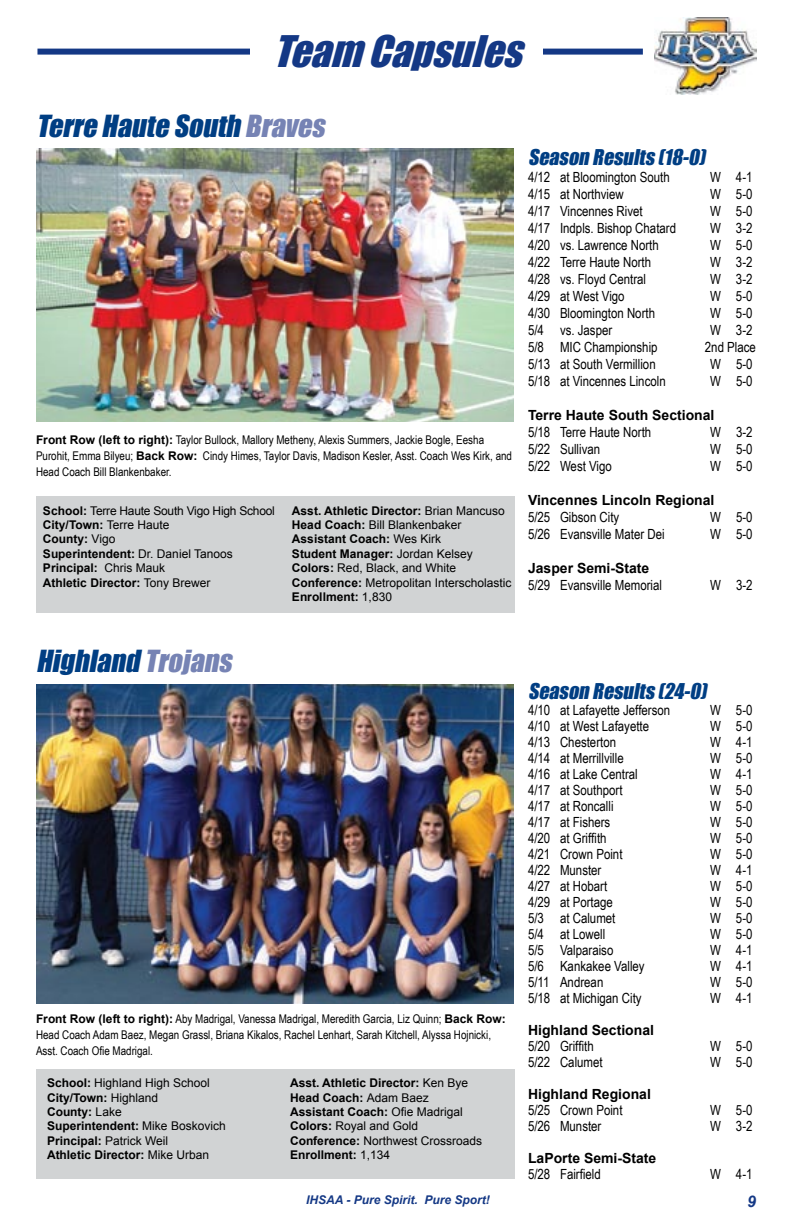
<style>
.page{position:relative;width:792px;height:1224px;background:#fff}
.page>*{position:absolute;margin:0;border:0;box-sizing:border-box;transform-origin:0 0}
.t1{font:italic 40px "Impact";color:#143885}
.t2{font:italic 28px "Impact";color:#003e83}
.t3{font:italic 20px "Impact";color:#003e83}
.t4{font:italic 700 16px "Arial";color:#143885}
.t5{font:14px "Arial Narrow";color:#000}
.t6{font:700 14px "Arial";color:#000}
.t7{font:12px/16px "Arial Narrow";color:#000}
.t8{font:700 12px/14.4px "Arial";color:#000}
.t9{font:12px/14.4px "Arial";color:#000}
.t10{font:12px/14.4px "Arial";letter-spacing:-.02em;color:#000}
.t11{font:italic 700 12px "Arial";color:#143885}
.s1{color:#7683b4}
.s2{font-family:"Arial";font-weight:700}
.s3{font-weight:700}
.s4{font-weight:400}
</style>
<div class="page">
<img style="left:654px;top:17px;width:103px;height:77px">
<div style="left:37px;top:49px;width:606px;height:6px;background:#143885"></div>
<div style="left:251px;top:35px;width:292px;height:41px;background:#fff"></div>
<div style="left:36px;top:497px;width:479px;height:116px;background:#d1d3d4"></div>
<div style="left:36px;top:1069px;width:479px;height:110px;background:#d1d3d4"></div>
<img style="left:36px;top:148px;width:478px;height:274px">
<img style="left:36px;top:684px;width:478px;height:320px">
<h1 class="t1" style="left:273px;top:20px;width:266px">Team Capsules</h1>
<h2 class="t2" style="left:36px;top:104px;width:297px">Terre Haute South <span class="s1">Braves</span></h2>
<p class="t7" style="left:36px;top:431px;width:478px"><span class="s2">Front Row (left to right):</span> Taylor Bullock, Mallory Metheny, Alexis Summers, Jackie Bogle, Eesha<br>Purohit, Emma Bilyeu; <span class="s2">Back Row:</span> Cindy Himes, Taylor Davis, Madison Kesler, Asst. Coach Wes Kirk, and<br>Head Coach Bill Blankenbaker.</p>
<p class="t10" style="left:43px;top:503px;width:233px"><span class="s3">School:</span> Terre Haute South Vigo High School<br><span class="s3">City/Town:</span> Terre Haute<br><span class="s3">County:</span> Vigo<br><span class="s3">Superintendent:</span> Dr. Daniel Tanoos<br><span class="s3">Principal:</span> Chris Mauk<br><span class="s3">Athletic Director:</span> Tony Brewer</p>
<p class="t9" style="left:292px;top:503px;width:221px"><span class="s3">Asst. Athletic Director:</span> Brian Mancuso<br><span class="s3">Head Coach:</span> Bill Blankenbaker<br><span class="s3">Assistant Coach:</span> Wes Kirk<br><span class="s3">Student Manager:</span> Jordan Kelsey<br><span class="s3">Colors:</span> Red, Black, and White<br><span class="s3">Conference:</span> Metropolitan Interscholastic<br><span class="s3">Enrollment:</span> 1,830</p>
<h3 class="t3" style="left:528px;top:141px;width:184px">Season Results(18-0)</h3>
<p class="t5" style="left:528px;top:167px;width:143px">4/12 at Bloomington South</p>
<p class="t5" style="left:710px;top:167px;width:44px">W 4-1</p>
<p class="t5" style="left:528px;top:184px;width:97px">4/15 at Northview</p>
<p class="t5" style="left:710px;top:184px;width:44px">W 5-0</p>
<p class="t5" style="left:528px;top:201px;width:116px">4/17 Vincennes Rivet</p>
<p class="t5" style="left:710px;top:201px;width:44px">W 5-0</p>
<p class="t5" style="left:528px;top:218px;width:150px">4/17 Indpls. Bishop Chatard</p>
<p class="t5" style="left:710px;top:218px;width:44px">W 3-2</p>
<p class="t5" style="left:528px;top:235px;width:132px">4/20 vs. Lawrence North</p>
<p class="t5" style="left:710px;top:235px;width:44px">W 5-0</p>
<p class="t5" style="left:528px;top:252px;width:125px">4/22 Terre Haute North</p>
<p class="t5" style="left:710px;top:252px;width:44px">W 3-2</p>
<p class="t5" style="left:528px;top:269px;width:120px">4/28 vs. Floyd Central</p>
<p class="t5" style="left:710px;top:269px;width:44px">W 3-2</p>
<p class="t5" style="left:528px;top:286px;width:98px">4/29 at West Vigo</p>
<p class="t5" style="left:710px;top:286px;width:44px">W 5-0</p>
<p class="t5" style="left:528px;top:302px;width:129px">4/30 Bloomington North</p>
<p class="t5" style="left:710px;top:302px;width:44px">W 5-0</p>
<p class="t5" style="left:528px;top:319px;width:86px">5/4 vs. Jasper</p>
<p class="t5" style="left:710px;top:319px;width:44px">W 3-2</p>
<p class="t5" style="left:528px;top:336px;width:131px">5/8 MIC Championship</p>
<p class="t5" style="left:705px;top:336px;width:53px">2nd Place</p>
<p class="t5" style="left:528px;top:353px;width:129px">5/13 at South Vermillion</p>
<p class="t5" style="left:710px;top:353px;width:44px">W 5-0</p>
<p class="t5" style="left:528px;top:370px;width:139px">5/18 at Vincennes Lincoln</p>
<p class="t5" style="left:710px;top:370px;width:44px">W 5-0</p>
<p class="t6" style="left:528px;top:406px;width:188px">Terre Haute South Sectional</p>
<p class="t5" style="left:528px;top:421px;width:125px">5/18 Terre Haute North</p>
<p class="t5" style="left:710px;top:421px;width:44px">W 3-2</p>
<p class="t5" style="left:528px;top:438px;width:74px">5/22 Sullivan</p>
<p class="t5" style="left:710px;top:438px;width:44px">W 5-0</p>
<p class="t5" style="left:528px;top:455px;width:85px">5/22 West Vigo</p>
<p class="t5" style="left:710px;top:455px;width:44px">W 5-0</p>
<p class="t6" style="left:528px;top:491px;width:188px">Vincennes Lincoln Regional</p>
<p class="t5" style="left:528px;top:506px;width:93px">5/25 Gibson City</p>
<p class="t5" style="left:710px;top:506px;width:44px">W 5-0</p>
<p class="t5" style="left:528px;top:523px;width:138px">5/26 Evansville Mater Dei</p>
<p class="t5" style="left:710px;top:523px;width:44px">W 5-0</p>
<p class="t6" style="left:528px;top:559px;width:123px">Jasper Semi-State</p>
<p class="t5" style="left:528px;top:574px;width:136px">5/29 Evansville Memorial</p>
<p class="t5" style="left:710px;top:574px;width:44px">W 3-2</p>
<h2 class="t2" style="left:36px;top:639px;width:204px">Highland <span class="s1">Trojans</span></h2>
<p class="t7" style="left:36px;top:1011px;width:471px"><span class="s2">Front Row (left to right):</span> Aby Madrigal, Vanessa Madrigal, Meredith Garcia, Liz Quinn; <span class="s2">Back Row:<br></span>Head Coach Adam Baez, Megan Grassl, Briana Kikalos, Rachel Lenhart, Sarah Kitchell, Alyssa Hojnicki,<br>Asst. Coach Ofie Madrigal.</p>
<p class="t8" style="left:47px;top:1076px;width:180px">School: <span class="s4">Highland High School<br></span>City/Town: <span class="s4">Highland<br></span>County: <span class="s4">Lake<br></span>Superintendent: <span class="s4">Mike Boskovich<br></span>Principal: <span class="s4">Patrick Weil<br></span>Athletic Director: <span class="s4">Mike Urban</span></p>
<p class="t8" style="left:290px;top:1076px;width:194px">Asst. Athletic Director: <span class="s4">Ken Bye<br></span>Head Coach: <span class="s4">Adam Baez<br></span>Assistant Coach: <span class="s4">Ofie Madrigal<br></span>Colors: <span class="s4">Royal and Gold<br></span>Conference: <span class="s4">Northwest Crossroads<br></span>Enrollment: <span class="s4">1,134</span></p>
<h3 class="t3" style="left:528px;top:676px;width:185px">Season Results(24-0)</h3>
<p class="t5" style="left:528px;top:700px;width:144px">4/10 at Lafayette Jefferson</p>
<p class="t5" style="left:710px;top:700px;width:44px">W 5-0</p>
<p class="t5" style="left:528px;top:716px;width:123px">4/10 at West Lafayette</p>
<p class="t5" style="left:710px;top:716px;width:44px">W 5-0</p>
<p class="t5" style="left:528px;top:732px;width:90px">4/13 Chesterton</p>
<p class="t5" style="left:710px;top:732px;width:44px">W 4-1</p>
<p class="t5" style="left:528px;top:748px;width:97px">4/14 at Merrillville</p>
<p class="t5" style="left:710px;top:748px;width:44px">W 5-0</p>
<p class="t5" style="left:528px;top:764px;width:111px">4/16 at Lake Central</p>
<p class="t5" style="left:710px;top:764px;width:44px">W 4-1</p>
<p class="t5" style="left:528px;top:780px;width:96px">4/17 at Southport</p>
<p class="t5" style="left:710px;top:780px;width:44px">W 5-0</p>
<p class="t5" style="left:528px;top:796px;width:87px">4/17 at Roncalli</p>
<p class="t5" style="left:710px;top:796px;width:44px">W 5-0</p>
<p class="t5" style="left:528px;top:812px;width:84px">4/17 at Fishers</p>
<p class="t5" style="left:710px;top:812px;width:44px">W 5-0</p>
<p class="t5" style="left:528px;top:828px;width:80px">4/20 at Griffith</p>
<p class="t5" style="left:710px;top:828px;width:44px">W 5-0</p>
<p class="t5" style="left:528px;top:844px;width:96px">4/21 Crown Point</p>
<p class="t5" style="left:710px;top:844px;width:44px">W 5-0</p>
<p class="t5" style="left:528px;top:860px;width:75px">4/22 Munster</p>
<p class="t5" style="left:710px;top:860px;width:44px">W 4-1</p>
<p class="t5" style="left:528px;top:876px;width:81px">4/27 at Hobart</p>
<p class="t5" style="left:710px;top:876px;width:44px">W 5-0</p>
<p class="t5" style="left:528px;top:892px;width:86px">4/29 at Portage</p>
<p class="t5" style="left:710px;top:892px;width:44px">W 5-0</p>
<p class="t5" style="left:528px;top:908px;width:89px">5/3 at Calumet</p>
<p class="t5" style="left:710px;top:908px;width:44px">W 5-0</p>
<p class="t5" style="left:528px;top:924px;width:79px">5/4 at Lowell</p>
<p class="t5" style="left:710px;top:924px;width:44px">W 5-0</p>
<p class="t5" style="left:528px;top:940px;width:87px">5/5 Valparaiso</p>
<p class="t5" style="left:710px;top:940px;width:44px">W 4-1</p>
<p class="t5" style="left:528px;top:956px;width:118px">5/6 Kankakee Valley</p>
<p class="t5" style="left:710px;top:956px;width:44px">W 4-1</p>
<p class="t5" style="left:528px;top:972px;width:77px">5/11 Andrean</p>
<p class="t5" style="left:710px;top:972px;width:44px">W 5-0</p>
<p class="t5" style="left:528px;top:988px;width:115px">5/18 at Michigan City</p>
<p class="t5" style="left:710px;top:988px;width:44px">W 4-1</p>
<p class="t6" style="left:528px;top:1021px;width:128px">Highland Sectional</p>
<p class="t5" style="left:528px;top:1036px;width:67px">5/20 Griffith</p>
<p class="t5" style="left:710px;top:1036px;width:44px">W 5-0</p>
<p class="t5" style="left:528px;top:1052px;width:76px">5/22 Calumet</p>
<p class="t5" style="left:710px;top:1052px;width:44px">W 5-0</p>
<p class="t6" style="left:528px;top:1085px;width:124px">Highland Regional</p>
<p class="t5" style="left:528px;top:1100px;width:96px">5/25 Crown Point</p>
<p class="t5" style="left:710px;top:1100px;width:44px">W 5-0</p>
<p class="t5" style="left:528px;top:1116px;width:75px">5/26 Munster</p>
<p class="t5" style="left:710px;top:1116px;width:44px">W 3-2</p>
<p class="t6" style="left:528px;top:1149px;width:130px">LaPorte Semi-State</p>
<p class="t5" style="left:528px;top:1164px;width:74px">5/28 Fairfield</p>
<p class="t5" style="left:710px;top:1164px;width:44px">W 4-1</p>
<p class="t11" style="left:306px;top:1192px;width:185px">IHSAA - Pure Spirit. Pure Sport!</p>
<p class="t4" style="left:747px;top:1191px;width:10px">9</p>
</div>
